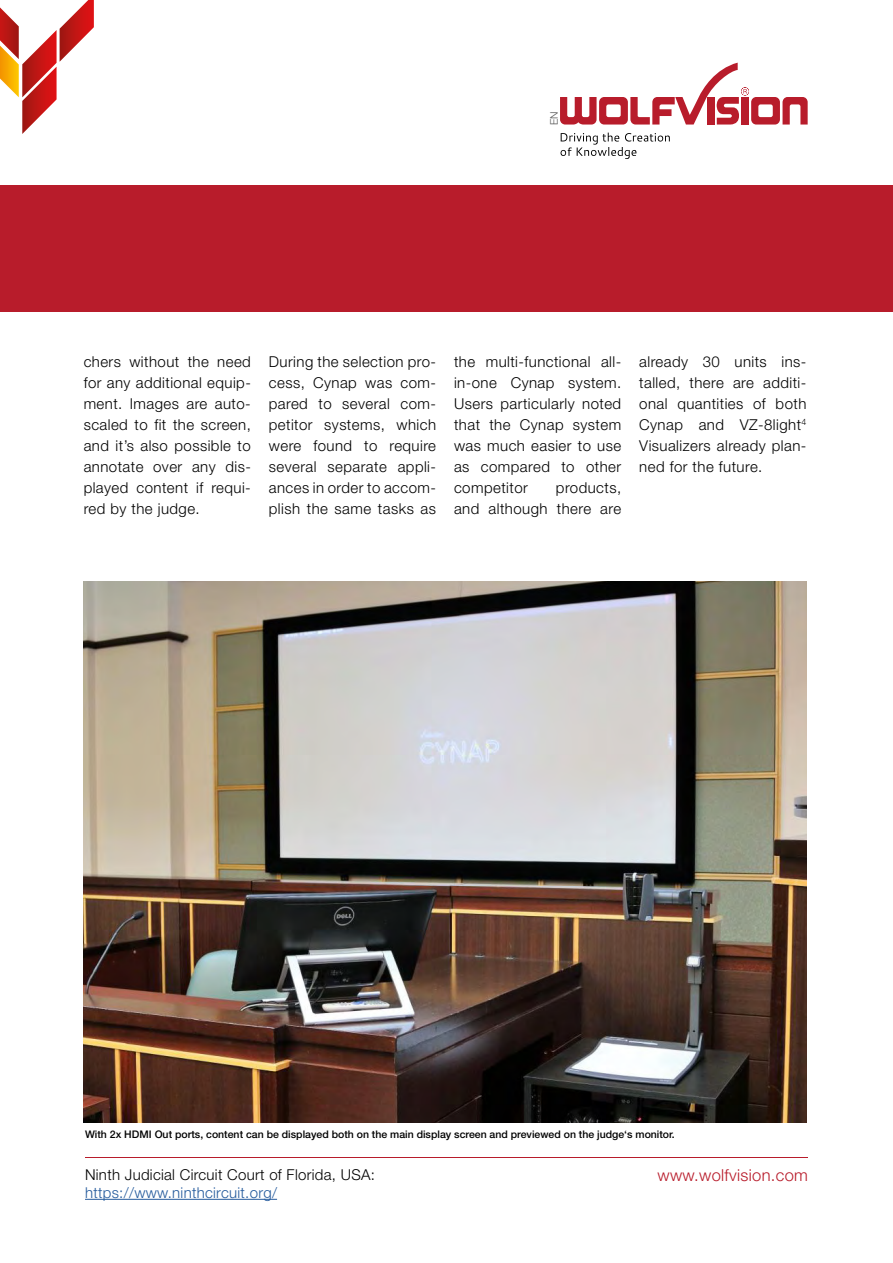
<style>
.page{position:relative;width:893px;height:1263px;background:#fff}
.page>*{position:absolute;margin:0;border:0;box-sizing:border-box;transform-origin:0 0}
.t1{font:300 16.5px "Helvetica Neue LT Pro";letter-spacing:.02em;color:#b81c2b}
.t2{font:300 15px/21px "Helvetica Neue LT Pro";letter-spacing:.03em;color:#000;text-align:justify}
.t3{font:300 15px "Helvetica Neue LT Pro";letter-spacing:.02em;color:#245a9c}
.t4{font:500 10.5px "Helvetica Neue LT Pro";color:#000}
.t5{font:300 10.5px "Helvetica Neue LT Pro";color:#565656}
</style>
<div class="page">
<div style="left:0;top:185px;width:893px;height:126px;background:#b81c2b"></div>
<hr style="left:85px;top:1157px;width:723px;height:1px;background:#b81c2b">
<svg style="left:0;top:0;width:94px;height:134px"></svg>
<svg style="left:560px;top:63px;width:248px;height:62px"></svg>
<svg style="left:561px;top:133px;width:109px;height:26px"></svg>
<hr style="left:85px;top:1199px;width:192px;height:1px;background:#245a9c">
<img style="left:84px;top:581px;width:723px;height:542px">
<p class="t5" style="left:548px;top:125px;width:15px;rotate:-90deg">EN</p>
<p class="t2" style="left:84px;top:351px;width:169px">chers without the need for any additional equip&shy;ment. Images are auto&shy;scaled to fit the screen, and it’s also possible to annotate over any dis&shy;played content if requi&shy;red by the judge.</p>
<p class="t2" style="left:269px;top:351px;width:169px">During the selection pro&shy;cess, Cynap was com&shy;pared to several com&shy;petitor systems, which were found to require several separate appli&shy;ances in order to accom&shy;plish the same tasks as</p>
<p class="t2" style="left:454px;top:351px;width:169px">the multi-functional all&shy;in-one Cynap system.<br>Users particularly noted that the Cynap system was much easier to use as compared to other competitor</p>
<p class="t2" style="left:454px;top:477px;width:169px;text-align:right">products,<br>and although there are</p>
<p class="t2" style="left:639px;top:351px;width:169px">already 30 units ins&shy;talled, there are additi&shy;onal quantities of both Cynap and VZ-8light<sup>4<br></sup>Visualizers already plan&shy;ned for the future.</p>
<p class="t4" style="left:85px;top:1128px;width:591px">With 2x HDMI Out ports, content can be displayed both on the main display screen and previewed on the judge‘s monitor.</p>
<p class="t2" style="left:85px;top:1164px;width:291px">Ninth Judicial Circuit Court of Florida, USA:</p>
<p class="t3" style="left:85px;top:1183px;width:194px">https://www.ninthcircuit.org/</p>
<p class="t1" style="left:657px;top:1165px;width:152px">www.wolfvision.com</p>
</div>
